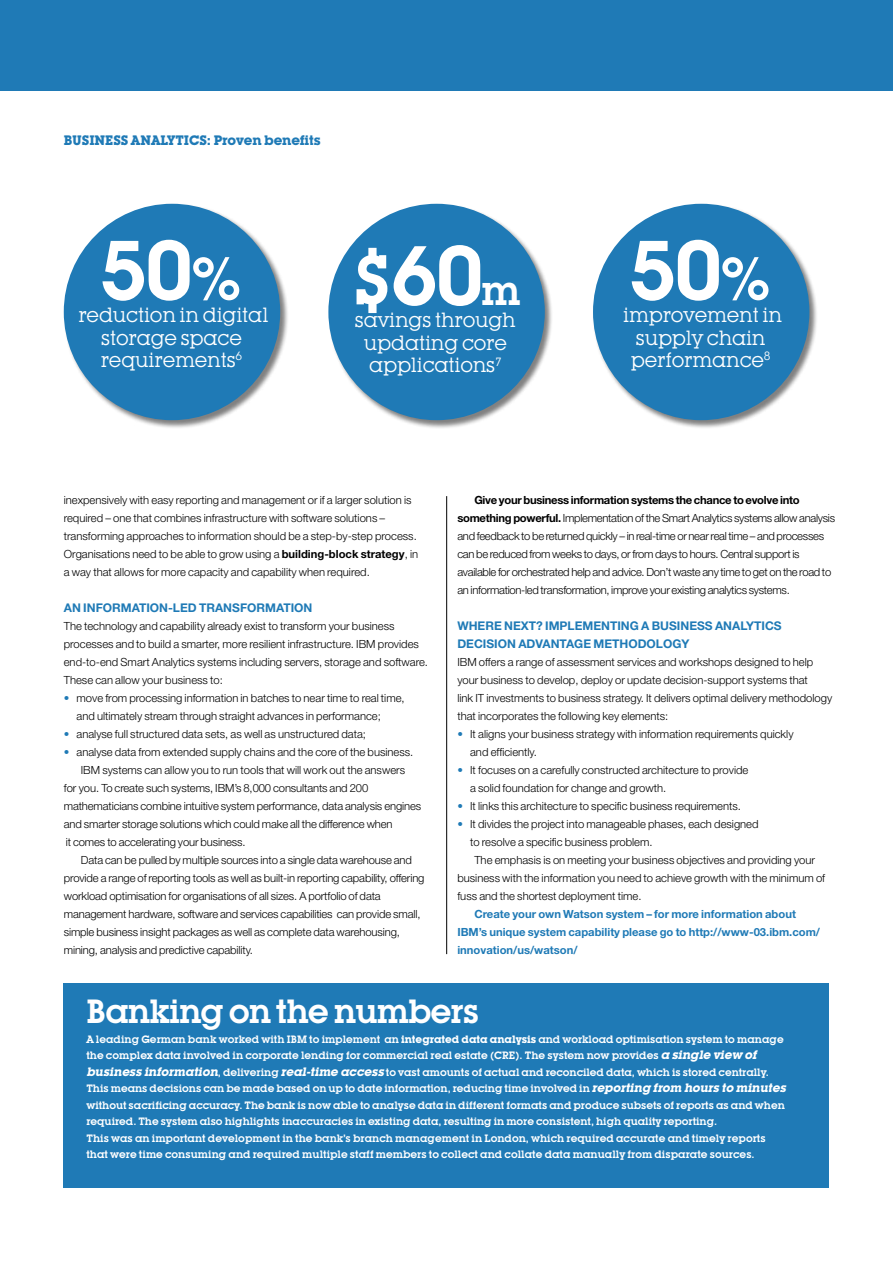
<style>
.page{position:relative;width:893px;height:1263px;background:#fff}
.page>*{position:absolute;margin:0;border:0;box-sizing:border-box;transform-origin:0 0}
.t1{font:600 82.5px "Lubalin Graph IT Cby BT";color:#fff}
.t2{font:600 33px "Lubalin Graph IT Cby BT";letter-spacing:-.03em;color:#fff}
.t3{font:20.25px/22.5px "Lubalin Graph IT Cby BT";letter-spacing:-.01em;color:#fff}
.t4{font:700 13.5px "Lubalin Graph IT Cby BT";letter-spacing:-.01em;color:#1f7ab6}
.t5{font:700 12px/18px "Helvetica Neue";color:#1f7ab6}
.t6{font:300 11.25px/18px "Helvetica Neue";color:#000}
.t7{font:300 11.25px/18px "Helvetica Neue";letter-spacing:-.025em;color:#000}
.t8{font:700 11.25px/18px "Helvetica Neue";color:#1f7ab6}
.t9{font:600 10.5px/16.5px "Lubalin Graph IT Cby BT";letter-spacing:-.005em;color:#fff}
.s1{font-size:58.5px}
.s2{font-size:70.5px}
.s3{font-size:40.5px}
.s4{font-weight:700}
.s5{color:#1f7ab6}
.s6{font-weight:700;font-style:italic;font-size:12px}
</style>
<div class="page">
<div style="left:64px;top:983px;width:765px;height:204px;background:#1f7ab6"></div>
<hr style="left:446px;top:496px;width:1px;height:458px;background:#000">
<div style="left:0;top:0;width:893px;height:90px;background:#1f7ab6"></div>
<div style="left:63px;top:203px;width:226px;height:226px;background:#000;opacity:.5"></div>
<div style="left:64px;top:204px;width:216px;height:216px;background:#1f7ab6;border-radius:50%"></div>
<div style="left:328px;top:204px;width:226px;height:225px;background:#000;opacity:.5"></div>
<div style="left:328px;top:204px;width:217px;height:216px;background:#1f7ab6;border-radius:50%"></div>
<div style="left:593px;top:203px;width:225px;height:226px;background:#000;opacity:.5"></div>
<div style="left:593px;top:204px;width:216px;height:216px;background:#1f7ab6;border-radius:50%"></div>
<p class="t4" style="left:64px;top:132px;width:259px">BUSINESS ANALYTICS: Proven benefits</p>
<h1 class="t1" style="left:100px;top:220px;width:144px">50<span class="s1">%</span></h1>
<h3 class="t3" style="left:101px;top:326px;width:143px">storage space requirements<sup>6</sup></h3>
<h3 class="t3" style="left:78px;top:303px;width:191px">reduction in digital</h3>
<h1 class="t1" style="left:629px;top:220px;width:144px">50<span class="s1">%</span></h1>
<h3 class="t3" style="left:631px;top:326px;width:141px">supply chain performance<sup>8</sup></h3>
<h1 class="t1" style="left:351px;top:225px;width:171px"><span class="s2">$</span>60<span class="s3">m</span></h1>
<h3 class="t3" style="left:355px;top:309px;width:162px;text-align:center">savings through updating core applications<sup>7</sup></h3>
<h3 class="t3" style="left:623px;top:303px;width:160px">improvement in</h3>
<p class="t6" style="left:64px;top:491px;width:356px">inexpensively with easy reporting and management or if a larger solution is required – one that combines infrastructure with software solutions – transforming approaches to information should be a step-by-step process.<br>Organisations need to be able to grow using a <span class="s4">building-block strategy</span>, in a way that allows for more capacity and capability when required.</p>
<p class="t5" style="left:64px;top:598px;width:250px">AN INFORMATION-LED TRANSFORMATION</p>
<p class="t6" style="left:64px;top:617px;width:366px">The technology and capability already exist to transform your business processes and to build a smarter, more resilient infrastructure. IBM provides end-to-end Smart Analytics systems including servers, storage and software.<br>These can allow your business to:</p>
<p class="t6" style="left:77px;top:689px;width:330px;text-indent:-13px"><span class="s5">•</span> move from processing information in batches to near time to real time, and ultimately stream through straight advances in performance;</p>
<p class="t6" style="left:64px;top:725px;width:304px"><span class="s5">•</span> analyse full structured data sets, as well as unstructured data;</p>
<p class="t6" style="left:64px;top:743px;width:351px"><span class="s5">•</span> analyse data from extended supply chains and the core of the business.</p>
<p class="t6" style="left:81px;top:761px;width:326px">IBM systems can allow you to run tools that will work out the answers</p>
<p class="t6" style="left:64px;top:779px;width:306px">for you. To create such systems, IBM’s 8,000 consultants and 200</p>
<p class="t6" style="left:64px;top:797px;width:359px">mathematicians combine intuitive system performance, data analysis engines</p>
<p class="t6" style="left:64px;top:815px;width:330px">and smarter storage solutions which could make all the difference when</p>
<p class="t6" style="left:66px;top:833px;width:181px">it comes to accelerating your business.</p>
<p class="t6" style="left:81px;top:851px;width:333px">Data can be pulled by multiple sources into a single data warehouse and</p>
<p class="t6" style="left:64px;top:869px;width:362px">provide a range of reporting tools as well as built-in reporting capability, offering</p>
<p class="t6" style="left:64px;top:887px;width:318px">workload optimisation for organisations of all sizes. A portfolio of data</p>
<p class="t6" style="left:64px;top:905px;width:358px">management hardware, software and services capabilities can provide small,</p>
<p class="t6" style="left:64px;top:923px;width:338px">simple business insight packages as well as complete data warehousing,</p>
<p class="t6" style="left:64px;top:941px;width:191px">mining, analysis and predictive capability.</p>
<p class="t7" style="left:457px;top:491px;width:379px;text-indent:17px"><span class="s4">Give your business information systems the chance to evolve into something powerful.</span> Implementation of the Smart Analytics systems allow analysis and feedback to be returned quickly – in real-time or near real time – and processes can be reduced from weeks to days, or from days to hours. Central support is available for orchestrated help and advice. Don’t waste any time to get on the road to an information-led transformation, improve your existing analytics systems.</p>
<p class="t5" style="left:457px;top:616px;width:326px">WHERE NEXT? IMPLEMENTING A BUSINESS ANALYTICS<br>DECISION ADVANTAGE METHODOLOGY</p>
<p class="t6" style="left:457px;top:653px;width:376px">IBM offers a range of assessment services and workshops designed to help your business to develop, deploy or update decision-support systems that<br>link IT investments to business strategy. It delivers optimal delivery methodology that incorporates the following key elements:</p>
<p class="t6" style="left:470px;top:725px;width:325px;text-indent:-13px"><span class="s5">•</span> It aligns your business strategy with information requirements quickly and efficiently.</p>
<p class="t6" style="left:470px;top:761px;width:280px;text-indent:-13px"><span class="s5">•</span> It focuses on a carefully constructed architecture to provide a solid foundation for change and growth.</p>
<p class="t6" style="left:457px;top:797px;width:285px"><span class="s5">•</span> It links this architecture to specific business requirements.</p>
<p class="t6" style="left:457px;top:815px;width:303px"><span class="s5">•</span> It divides the project into manageable phases, each designed</p>
<p class="t6" style="left:470px;top:833px;width:184px">to resolve a specific business problem.</p>
<p class="t6" style="left:474px;top:851px;width:342px">The emphasis is on meeting your business objectives and providing your</p>
<p class="t6" style="left:457px;top:869px;width:369px">business with the information you need to achieve growth with the minimum of</p>
<p class="t6" style="left:457px;top:887px;width:186px">fuss and the shortest deployment time.</p>
<p class="t8" style="left:457px;top:905px;width:364px;text-indent:17px">Create your own Watson system – for more information about<br>IBM’s unique system capability please go to http://www-03.ibm.com/ innovation/us/watson/</p>
<h2 class="t2" style="left:86px;top:991px;width:395px">Banking on the numbers</h2>
<p class="t9" style="left:86px;top:1031px;width:704px">A leading German bank worked with IBM to implement an <span class="s4">integrated data analysis</span> and workload optimisation system to manage the complex data involved in corporate lending for commercial real estate (CRE). The system now provides <span class="s6">a single view of business information</span>, delivering <span class="s6">real-time access</span> to vast amounts of actual and reconciled data, which is stored centrally.<br>This means decisions can be made based on up to date information, reducing time involved in <span class="s6">reporting from hours to minutes </span>without sacrificing accuracy. The bank is now able to analyse data in different formats and produce subsets of reports as and when required. The system also highlights inaccuracies in existing data, resulting in more consistent, high quality reporting.<br>This was an important development in the bank’s branch management in London, which required accurate and timely reports that were time consuming and required multiple staff members to collect and collate data manually from disparate sources.</p>
</div>
